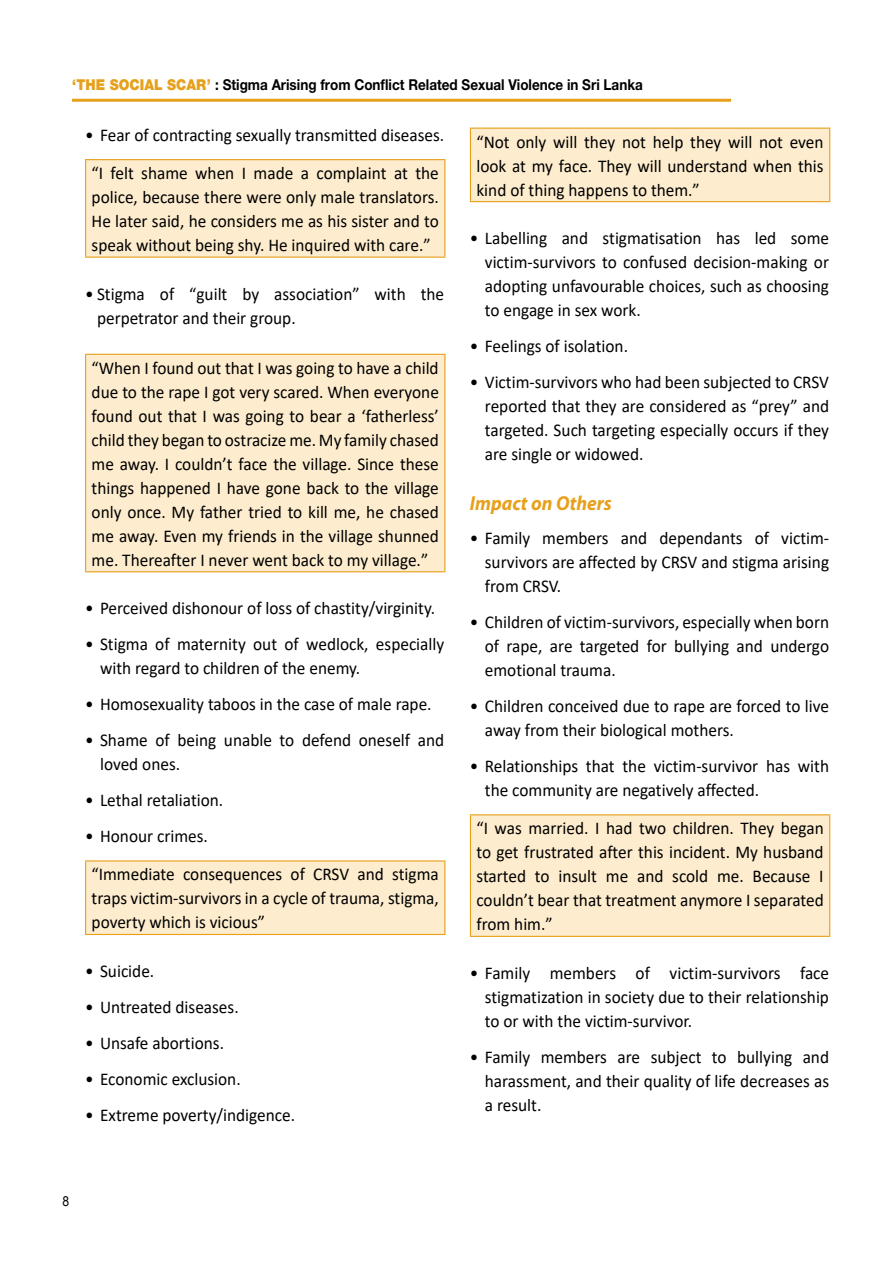
<style>
.page{position:relative;width:893px;height:1263px;background:#fff}
.page>*{position:absolute;margin:0;border:0;box-sizing:border-box;transform-origin:0 0}
.t1{font:italic 700 20.25px "Myriad Pro";color:#e7a01b;scale:.94 1}
.t2{font:18px/24px "Calibri";color:#000;text-align:justify;scale:.96 1}
.t3{font:700 15px "Helvetica Neue LT Pro";color:#000;scale:.9 1}
.t4{font:13.5px "Arial Narrow";color:#000;scale:1.1 1}
.s1{font-weight:900;color:#e7a01b}
</style>
<div class="page">
<hr style="left:72px;top:99px;width:659px;height:3px;background:#e7a01b">
<div style="left:86px;top:160px;width:359px;height:97px;background:#fdeccd"></div>
<hr style="left:85px;top:159px;width:360px;height:1px;background:#e7a01b">
<hr style="left:85px;top:160px;width:1px;height:97px;background:#e7a01b">
<hr style="left:444px;top:160px;width:1px;height:97px;background:#e7a01b">
<hr style="left:85px;top:257px;width:360px;height:1px;background:#e7a01b">
<div style="left:86px;top:354px;width:359px;height:218px;background:#fdeccd"></div>
<hr style="left:85px;top:354px;width:360px;height:1px;background:#e7a01b">
<hr style="left:85px;top:355px;width:1px;height:216px;background:#e7a01b">
<hr style="left:444px;top:355px;width:1px;height:216px;background:#e7a01b">
<hr style="left:85px;top:571px;width:360px;height:1px;background:#e7a01b">
<div style="left:86px;top:861px;width:359px;height:73px;background:#fdeccd"></div>
<hr style="left:85px;top:860px;width:360px;height:1px;background:#e7a01b">
<hr style="left:85px;top:861px;width:1px;height:73px;background:#e7a01b">
<hr style="left:444px;top:861px;width:1px;height:73px;background:#e7a01b">
<hr style="left:85px;top:934px;width:360px;height:1px;background:#e7a01b">
<div style="left:470px;top:128px;width:360px;height:74px;background:#fdeccd"></div>
<hr style="left:470px;top:128px;width:360px;height:1px;background:#e7a01b">
<hr style="left:470px;top:129px;width:1px;height:72px;background:#e7a01b">
<hr style="left:829px;top:129px;width:1px;height:72px;background:#e7a01b">
<hr style="left:470px;top:201px;width:360px;height:1px;background:#e7a01b">
<div style="left:470px;top:815px;width:360px;height:121px;background:#fdeccd"></div>
<hr style="left:470px;top:814px;width:360px;height:1px;background:#e7a01b">
<hr style="left:470px;top:815px;width:1px;height:121px;background:#e7a01b">
<hr style="left:829px;top:815px;width:1px;height:121px;background:#e7a01b">
<hr style="left:470px;top:936px;width:360px;height:1px;background:#e7a01b">
<p class="t3" style="left:72px;top:75px;width:636px"><span class="s1">‘THE SOCIAL SCAR’</span> : Stigma Arising from Conflict Related Sexual Violence in Sri Lanka</p>
<p class="t2" style="left:85px;top:116px;width:376px;line-height:38.1px;text-align:center">• Fear of contracting sexually transmitted diseases. “I felt shame when I made a complaint at the</p>
<p class="t2" style="left:92px;top:185px;width:363px">police, because there were only male translators.<br>He later said, he considers me as his sister and to speak without being shy. He inquired with care.”</p>
<p class="t2" style="left:97px;top:281px;width:363px;text-indent:-12px">• Stigma of “guilt by association” with the perpetrator and their group.</p>
<p class="t2" style="left:92px;top:355px;width:363px">“When I found out that I was going to have a child due to the rape I got very scared. When everyone found out that I was going to bear a ‘fatherless’ child they began to ostracize me. My family chased me away. I couldn’t face the village. Since these things happened I have gone back to the village only once. My father tried to kill me, he chased me away. Even my friends in the village shunned me. Thereafter I never went back to my village.”</p>
<p class="t2" style="left:85px;top:596px;width:366px">• Perceived dishonour of loss of chastity/virginity.</p>
<p class="t2" style="left:100px;top:632px;width:360px;text-indent:-15px">• Stigma of maternity out of wedlock, especially with regard to children of the enemy.</p>
<p class="t2" style="left:85px;top:692px;width:363px">• Homosexuality taboos in the case of male rape.</p>
<p class="t2" style="left:100px;top:728px;width:360px;text-indent:-15px">• Shame of being unable to defend oneself and loved ones.</p>
<p class="t2" style="left:85px;top:788px;width:145px">• Lethal retaliation.</p>
<p class="t2" style="left:92px;top:817px;width:363px;line-height:38.1px;text-indent:-7px">• Honour crimes.<br>“Immediate consequences of CRSV and stigma</p>
<p class="t2" style="left:92px;top:886px;width:363px">traps victim-survivors in a cycle of trauma, stigma, poverty which is vicious”</p>
<p class="t2" style="left:85px;top:958px;width:74px">• Suicide.</p>
<p class="t2" style="left:85px;top:994px;width:162px">• Untreated diseases.</p>
<p class="t2" style="left:85px;top:1030px;width:146px">• Unsafe abortions.</p>
<p class="t2" style="left:85px;top:1066px;width:164px">• Economic exclusion.</p>
<p class="t2" style="left:85px;top:1102px;width:220px">• Extreme poverty/indigence.</p>
<p class="t2" style="left:476px;top:129px;width:363px">“Not only will they not help they will not even look at my face. They will understand when this kind of thing happens to them.”</p>
<p class="t2" style="left:485px;top:226px;width:360px;text-indent:-15px">• Labelling and stigmatisation has led some victim-survivors to confused decision-making or adopting unfavourable choices, such as choosing to engage in sex work.</p>
<p class="t2" style="left:470px;top:334px;width:166px">• Feelings of isolation.</p>
<p class="t2" style="left:485px;top:370px;width:360px;text-indent:-15px">• Victim-survivors who had been subjected to CRSV reported that they are considered as “prey” and targeted. Such targeting especially occurs if they are single or widowed.</p>
<p class="t1" style="left:470px;top:490px;width:153px">Impact on Others</p>
<p class="t2" style="left:485px;top:526px;width:360px;text-indent:-15px">• Family members and dependants of victim&shy;survivors are affected by CRSV and stigma arising from CRSV.</p>
<p class="t2" style="left:485px;top:610px;width:360px;text-indent:-15px">• Children of victim-survivors, especially when born of rape, are targeted for bullying and undergo emotional trauma.</p>
<p class="t2" style="left:485px;top:694px;width:360px;text-indent:-15px">• Children conceived due to rape are forced to live away from their biological mothers.</p>
<p class="t2" style="left:485px;top:754px;width:360px;text-indent:-15px">• Relationships that the victim-survivor has with the community are negatively affected.</p>
<p class="t2" style="left:476px;top:816px;width:363px">“I was married. I had two children. They began to get frustrated after this incident. My husband started to insult me and scold me. Because I couldn’t bear that treatment anymore I separated from him.”</p>
<p class="t2" style="left:485px;top:960px;width:360px;text-indent:-15px">• Family members of victim-survivors face stigmatization in society due to their relationship to or with the victim-survivor.</p>
<p class="t2" style="left:485px;top:1044px;width:360px;text-indent:-15px">• Family members are subject to bullying and harassment, and their quality of life decreases as a result.</p>
<p class="t4" style="left:63px;top:1191px;width:8px">8</p>
</div>
